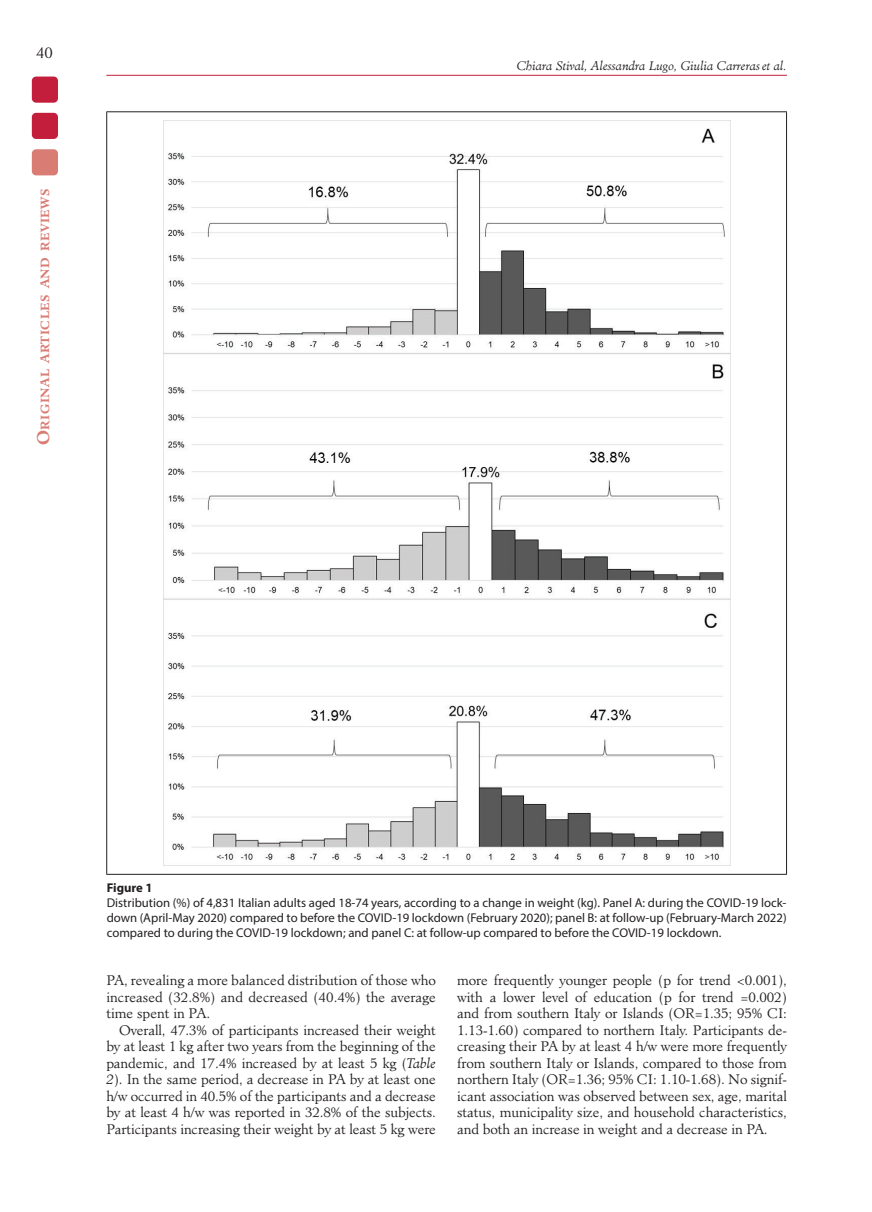
<style>
.page{position:relative;width:872px;height:1212px;background:#fff}
.page>*{position:absolute;margin:0;border:0;box-sizing:border-box;transform-origin:0 0}
.t1{font:300 15px "Minister Std";color:#231f20}
.t2{font:300 13.5px/16.5px "Minister Std";letter-spacing:-.01em;color:#231f20;text-align:justify}
.t3{font:12.75px/15px "Myriad Pro";color:#231f20;text-align:justify}
.t4{font:700 12.75px "Myriad Pro";color:#231f20}
.t5{font:italic 300 12px "Minister Std";color:#231f20}
.t6{font:700 11.55px "Minister Std";letter-spacing:.045em;color:#d97c74}
.s1{font-size:16.5px}
.s2{font-style:italic}
</style>
<div class="page">
<hr style="left:106px;top:75px;width:681px;height:1px;background:#c31f3d">
<div style="left:32px;top:77px;width:26px;height:26px;background:#c31f3d;border-radius:4px"></div>
<div style="left:32px;top:113px;width:26px;height:26px;background:#c31f3d;border-radius:4px"></div>
<div style="left:32px;top:149px;width:26px;height:26px;background:#d97c74;border-radius:4px"></div>
<hr style="left:106px;top:111px;width:681px;height:1px;background:#231f20">
<hr style="left:106px;top:112px;width:1px;height:762px;background:#231f20">
<hr style="left:786px;top:112px;width:1px;height:762px;background:#231f20">
<hr style="left:106px;top:874px;width:681px;height:1px;background:#231f20">
<img style="left:163px;top:120px;width:567px;height:746px">
<p class="t1" style="left:36px;top:44px;width:18px">40</p>
<p class="t6" style="left:38px;top:445px;width:258px;rotate:-90deg"><span class="s1">O</span>riginal articles and reviews</p>
<p class="t5" style="left:517px;top:58px;width:272px">Chiara Stival, Alessandra Lugo, Giulia Carreras et al.</p>
<p class="t4" style="left:107px;top:880px;width:47px">Figure 1</p>
<p class="t3" style="left:107px;top:895px;width:681px">Distribution (%) of 4,831 Italian adults aged 18-74 years, according to a change in weight (kg). Panel A: during the COVID-19 lock&shy;down (April-May 2020) compared to before the COVID-19 lockdown (February 2020); panel B: at follow-up (February-March 2022) compared to during the COVID-19 lockdown; and panel C: at follow-up compared to before the COVID-19 lockdown.</p>
<p class="t2" style="left:106px;top:972px;width:331px">PA, revealing a more balanced distribution of those who increased (32.8%) and decreased (40.4%) the average time spent in PA.</p>
<p class="t2" style="left:106px;top:1022px;width:331px;text-indent:13px">Overall, 47.3% of participants increased their weight by at least 1 kg after two years from the beginning of the pandemic, and 17.4% increased by at least 5 kg (<span class="s2">Table 2</span>). In the same period, a decrease in PA by at least one h/w occurred in 40.5% of the participants and a decrease by at least 4 h/w was reported in 32.8% of the subjects.<br>Participants increasing their weight by at least 5 kg were</p>
<p class="t2" style="left:457px;top:972px;width:331px">more frequently younger people (p for trend &lt;0.001), with a lower level of education (p for trend =0.002) and from southern Italy or Islands (OR=1.35; 95% CI:<br>1.13-1.60) compared to northern Italy. Participants de&shy;creasing their PA by at least 4 h/w were more frequently from southern Italy or Islands, compared to those from northern Italy (OR=1.36; 95% CI: 1.10-1.68). No signif&shy;icant association was observed between sex, age, marital status, municipality size, and household characteristics, and both an increase in weight and a decrease in PA.</p>
</div>
